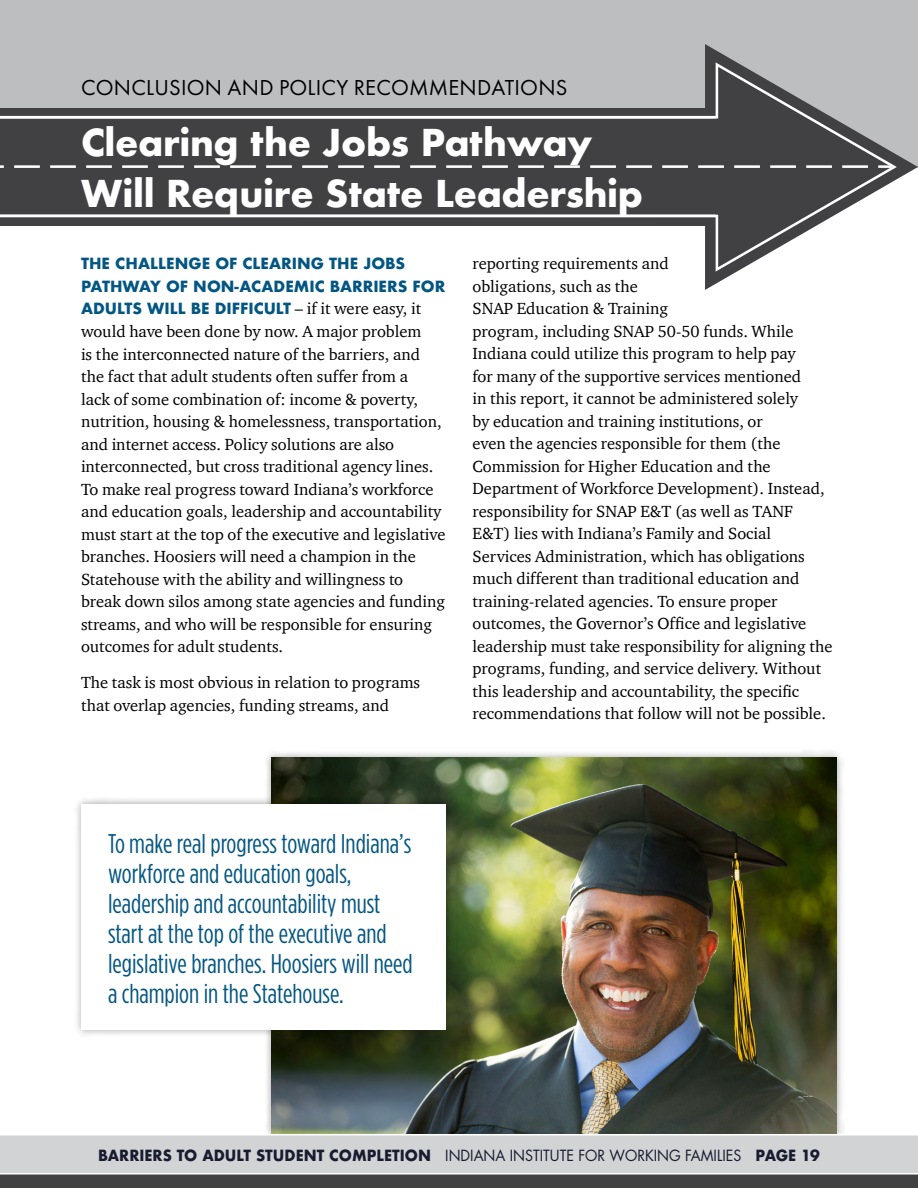
<style>
.page{position:relative;width:918px;height:1188px;background:#fff}
.page>*{position:absolute;margin:0;border:0;box-sizing:border-box;transform-origin:0 0}
.t1{font:700 36px/51px "Futura";letter-spacing:-.01em;color:#fff}
.t2{font:27px/30px "Gotham Condensed";color:#035682}
.t3{font:22.5px "Futura PT";letter-spacing:.01em;color:#000}
.t4{font:16.5px/22.5px "ITC Charter Com";color:#000}
.t5{font:700 15px/22.5px "Futura";color:#035682}
.t6{font:700 15px "Futura";color:#191c2f;scale:.95 1}
.s1{font-family:"ITC Charter Com";font-weight:400;font-size:16.5px;color:#000}
.s2{font-family:"Futura Std";font-weight:400}
</style>
<div class="page">
<div style="left:263px;top:749px;width:582px;height:394px;background:#000;opacity:.35"></div>
<img style="left:271px;top:757px;width:566px;height:376px">
<div style="left:0;top:0;width:918px;height:167px;background:#bcbec0"></div>
<svg style="left:705px;top:44px;width:213px;height:246px"></svg>
<svg style="left:0;top:60px;width:899px;height:214px"></svg>
<div style="left:73px;top:796px;width:381px;height:242px;background:#000;opacity:.35"></div>
<div style="left:81px;top:804px;width:365px;height:226px;background:#fff"></div>
<div style="left:0;top:1165px;width:918px;height:23px;background:#414042"></div>
<svg style="left:0;top:1133px;width:918px;height:42px;background:#d1d3d3"></svg>
<h3 class="t3" style="left:81px;top:74px;width:488px">CONCLUSION AND POLICY RECOMMENDATIONS</h3>
<h1 class="t1" style="left:81px;top:117px;width:564px">Clearing the Jobs Pathway<br>Will Require State Leadership</h1>
<p class="t5" style="left:81px;top:253px;width:366px">THE CHALLENGE OF CLEARING THE JOBS<br>PATHWAY OF NON-ACADEMIC BARRIERS FOR<br>ADULTS WILL BE DIFFICULT <span class="s1">– if it were easy, it</span></p>
<p class="t4" style="left:81px;top:320px;width:366px">would have been done by now. A major problem<br>is the interconnected nature of the barriers, and the fact that adult students often suffer from a<br>lack of some combination of: income &amp; poverty, nutrition, housing &amp; homelessness, transportation, and internet access. Policy solutions are also interconnected, but cross traditional agency lines.<br>To make real progress toward Indiana’s workforce and education goals, leadership and accountability must start at the top of the executive and legislative branches. Hoosiers will need a champion in the Statehouse with the ability and willingness to break down silos among state agencies and funding streams, and who will be responsible for ensuring outcomes for adult students.</p>
<p class="t4" style="left:81px;top:671px;width:341px">The task is most obvious in relation to programs that overlap agencies, funding streams, and</p>
<p class="t4" style="left:472px;top:252px;width:362px">reporting requirements and<br>obligations, such as the<br>SNAP Education &amp; Training<br>program, including SNAP 50-50 funds. While Indiana could utilize this program to help pay<br>for many of the supportive services mentioned<br>in this report, it cannot be administered solely<br>by education and training institutions, or<br>even the agencies responsible for them (the Commission for Higher Education and the Department of Workforce Development). Instead, responsibility for SNAP E&amp;T (as well as TANF E&amp;T) lies with Indiana’s Family and Social Services Administration, which has obligations much different than traditional education and training-related agencies. To ensure proper outcomes, the Governor’s Office and legislative leadership must take responsibility for aligning the programs, funding, and service delivery. Without this leadership and accountability, the specific recommendations that follow will not be possible.</p>
<h2 class="t2" style="left:108px;top:828px;width:306px">To make real progress toward Indiana’s workforce and education goals, leadership and accountability must start at the top of the executive and legislative branches. Hoosiers will need a champion in the Statehouse.</h2>
<p class="t6" style="left:98px;top:1145px;width:761px">BARRIERS TO ADULT STUDENT COMPLETION <span class="s2">INDIANA INSTITUTE FOR WORKING FAMILIES</span> PAGE 19</p>
</div>
